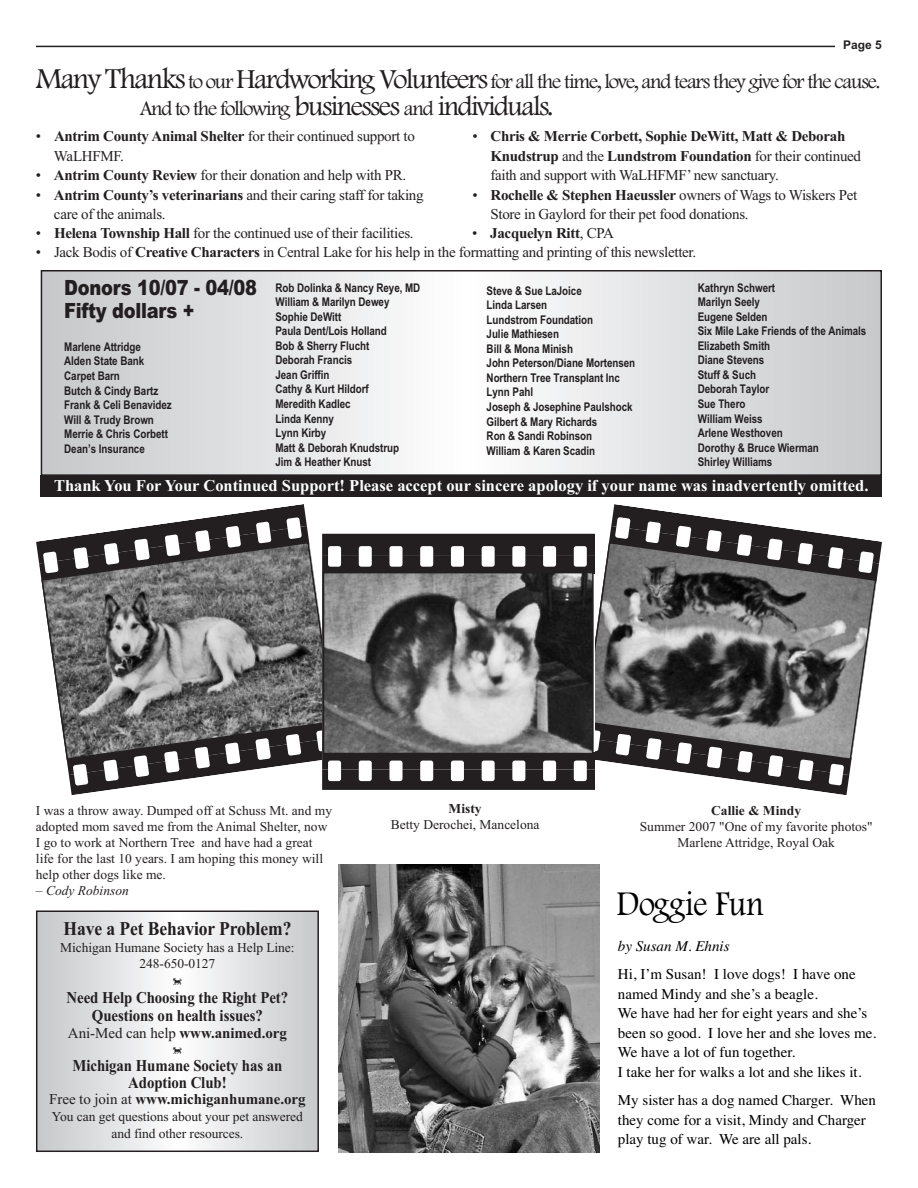
<style>
.page{position:relative;width:918px;height:1188px;background:#fff}
.page>*{position:absolute;margin:0;border:0;box-sizing:border-box;transform-origin:0 0}
.t1{font:36px "Footlight MT Light";letter-spacing:-.01em;color:#000;scale:.9 1}
.t2{font:28.5px "Footlight MT Light";letter-spacing:-.06em;color:#231f20}
.t3{font:21px "Footlight MT Light";letter-spacing:-.06em;color:#231f20}
.t4{font:900 21px/22.5px "Arial";letter-spacing:-.015em;color:#231f20;scale:.85 1}
.t5{font:700 19.5px "Times New Roman";letter-spacing:-.005em;color:#231f20;scale:.9 1}
.t6{font:700 16.5px "Times New Roman";color:#fff}
.t7{font:700 16.5px/18px "Times New Roman";letter-spacing:-.005em;color:#231f20;text-align:center;scale:.9 1}
.t8{font:15px/19.5px "Times New Roman";letter-spacing:-.02em;color:#231f20}
.t9{font:15px/19.5px "Times";color:#000}
.t10{font:700 15px/19.5px "Times New Roman";letter-spacing:-.02em;color:#231f20}
.t11{font:italic 15px "Times";color:#000}
.t12{font:13.5px/16px "Times New Roman";color:#231f20;text-align:center}
.t13{font:700 13.5px "Times New Roman";color:#231f20}
.t14{font:italic 13.5px "Times New Roman";color:#231f20}
.t15{font:700 12px/14.5px "Arial Narrow";letter-spacing:-.005em;color:#231f20}
.t16{font:700 12px "Arial";color:#231f20}
.s1{font-size:30px}
.s2{font-size:28.5px}
.s3{font-size:21px}
.s4{font-weight:700}
.s5{font-weight:400}
</style>
<div class="page">
<hr style="left:36px;top:46px;width:799px;height:1px;background:#231f20">
<svg style="left:44px;top:273px;width:835px;height:200px"></svg>
<div style="left:41px;top:270px;width:841px;height:206px;border:2px solid #231f20"></div>
<div style="left:40px;top:475px;width:842px;height:22px;background:#231f20"></div>
<svg style="left:36px;top:504px;width:846px;height:291px"></svg>
<img style="left:326px;top:575px;width:265px;height:176px">
<div style="left:323px;top:572px;width:271px;height:182px;border:2px solid #231f20"></div>
<img style="left:339px;top:864px;width:260px;height:288px">
<svg style="left:39px;top:913px;width:277px;height:236px"></svg>
<div style="left:36px;top:910px;width:283px;height:242px;border:2px solid #231f20"></div>
<svg style="left:173px;top:978px;width:9px;height:7px"></svg>
<svg style="left:173px;top:1047px;width:9px;height:7px"></svg>
<p class="t16" style="left:843px;top:38px;width:40px">Page 5</p>
<h3 class="t3" style="left:36px;top:69px;width:846px"><span class="s1">Many Thanks</span> to our <span class="s2">Hardworking Volunteers</span> for all the time, love, and tears they give for the cause.</h3>
<h2 class="t2" style="left:140px;top:89px;width:415px"><span class="s3">And to the following</span> businesses <span class="s3">and</span> individuals.</h2>
<p class="t8" style="left:54px;top:126px;width:362px;text-indent:-18px">• <span class="s4">Antrim County Animal Shelter</span> for their continued support to<br>WaLHFMF.</p>
<p class="t8" style="left:36px;top:165px;width:372px">• <span class="s4">Antrim County Review</span> for their donation and help with PR.</p>
<p class="t8" style="left:54px;top:185px;width:371px;text-indent:-18px">• <span class="s4">Antrim County’s veterinarians</span> and their caring staff for taking care of the animals.</p>
<p class="t10" style="left:491px;top:126px;width:372px;text-indent:-18px"><span class="s5">•</span> Chris &amp; Merrie Corbett, Sophie DeWitt, Matt &amp; Deborah<br>Knudstrup <span class="s5">and the</span> Lundstrom Foundation <span class="s5">for their continued faith and support with WaLHFMF’ new sanctuary.</span></p>
<p class="t8" style="left:491px;top:185px;width:368px;text-indent:-18px">• <span class="s4">Rochelle &amp; Stephen Haeussler</span> owners of Wags to Wiskers Pet<br>Store in Gaylord for their pet food donations.</p>
<p class="t8" style="left:36px;top:223px;width:379px">• <span class="s4">Helena Township Hall</span> for the continued use of their facilities.</p>
<p class="t10" style="left:472px;top:223px;width:143px"><span class="s5">•</span> Jacquelyn Ritt<span class="s5">, CPA</span></p>
<p class="t8" style="left:36px;top:243px;width:662px">• Jack Bodis of <span class="s4">Creative Characters</span> in Central Lake for his help in the formatting and printing of this newsletter.</p>
<h3 class="t4" style="left:64px;top:277px;width:228px">Donors 10/07 - 04/08<br>Fifty dollars +</h3>
<p class="t15" style="left:64px;top:340px;width:109px">Marlene Attridge<br>Alden State Bank<br>Carpet Barn<br>Butch &amp; Cindy Bartz<br>Frank &amp; Celi Benavidez<br>Will &amp; Trudy Brown<br>Merrie &amp; Chris Corbett<br>Dean’s Insurance</p>
<p class="t15" style="left:275px;top:280px;width:146px">Rob Dolinka &amp; Nancy Reye, MD<br>William &amp; Marilyn Dewey<br>Sophie DeWitt<br>Paula Dent/Lois Holland<br>Bob &amp; Sherry Flucht<br>Deborah Francis<br>Jean Griffin<br>Cathy &amp; Kurt Hildorf<br>Meredith Kadlec<br>Linda Kenny<br>Lynn Kirby<br>Matt &amp; Deborah Knudstrup<br>Jim &amp; Heather Knust</p>
<p class="t15" style="left:487px;top:283px;width:150px">Steve &amp; Sue LaJoice<br>Linda Larsen<br>Lundstrom Foundation<br>Julie Mathiesen<br>Bill &amp; Mona Minish<br>John Peterson/Diane Mortensen<br>Northern Tree Transplant Inc<br>Lynn Pahl<br>Joseph &amp; Josephine Paulshock<br>Gilbert &amp; Mary Richards<br>Ron &amp; Sandi Robinson<br>William &amp; Karen Scadin</p>
<p class="t15" style="left:698px;top:280px;width:170px">Kathryn Schwert<br>Marilyn Seely<br>Eugene Selden<br>Six Mile Lake Friends of the Animals<br>Elizabeth Smith<br>Diane Stevens<br>Stuff &amp; Such<br>Deborah Taylor<br>Sue Thero<br>William Weiss<br>Arlene Westhoven<br>Dorothy &amp; Bruce Wierman<br>Shirley Williams</p>
<h3 class="t6" style="left:54px;top:475px;width:816px">Thank You For Your Continued Support! Please accept our sincere apology if your name was inadvertently omitted.</h3>
<p class="t12" style="left:36px;top:802px;width:298px;text-align:left">I was a throw away. Dumped off at Schuss Mt. and my adopted mom saved me from the Animal Shelter, now I go to work at Northern Tree and have had a great life for the last 10 years. I am hoping this money will help other dogs like me.</p>
<p class="t14" style="left:36px;top:883px;width:94px">– Cody Robinson</p>
<h3 class="t5" style="left:63px;top:917px;width:255px">Have a Pet Behavior Problem?</h3>
<p class="t12" style="left:60px;top:939px;width:236px;line-height:16.5px">Michigan Humane Society has a Help Line:<br>248-650-0127</p>
<h3 class="t7" style="left:67px;top:988px;width:248px">Need Help Choosing the Right Pet?<br>Questions on health issues?</h3>
<p class="t8" style="left:68px;top:1023px;width:220px">Ani-Med can help <span class="s4">www.animed.org</span></p>
<h3 class="t7" style="left:73px;top:1057px;width:235px;line-height:16.6px">Michigan Humane Society has an<br>Adoption Club!</h3>
<p class="t10" style="left:49px;top:1089px;width:258px"><span class="s5">Free to join at</span> www.michiganhumane.org</p>
<p class="t12" style="left:52px;top:1108px;width:252px;line-height:16.6px">You can get questions about your pet answered and find other resources.</p>
<p class="t13" style="left:449px;top:800px;width:34px">Misty</p>
<p class="t12" style="left:391px;top:816px;width:150px">Betty Derochei, Mancelona</p>
<p class="t13" style="left:711px;top:802px;width:91px">Callie &amp; Mindy</p>
<p class="t12" style="left:640px;top:818px;width:234px">Summer 2007 "One of my favorite photos"<br>Marlene Attridge, Royal Oak</p>
<h1 class="t1" style="left:616px;top:881px;width:166px">Doggie Fun</h1>
<p class="t11" style="left:618px;top:937px;width:113px">by Susan M. Ehnis</p>
<p class="t9" style="left:618px;top:964px;width:260px">Hi, I’m Susan! I love dogs! I have one named Mindy and she’s a beagle.<br>We have had her for eight years and she’s been so good. I love her and she loves me.<br>We have a lot of fun together.<br>I take her for walks a lot and she likes it.</p>
<p class="t9" style="left:618px;top:1090px;width:260px">My sister has a dog named Charger. When they come for a visit, Mindy and Charger play tug of war. We are all pals.</p>
</div>
